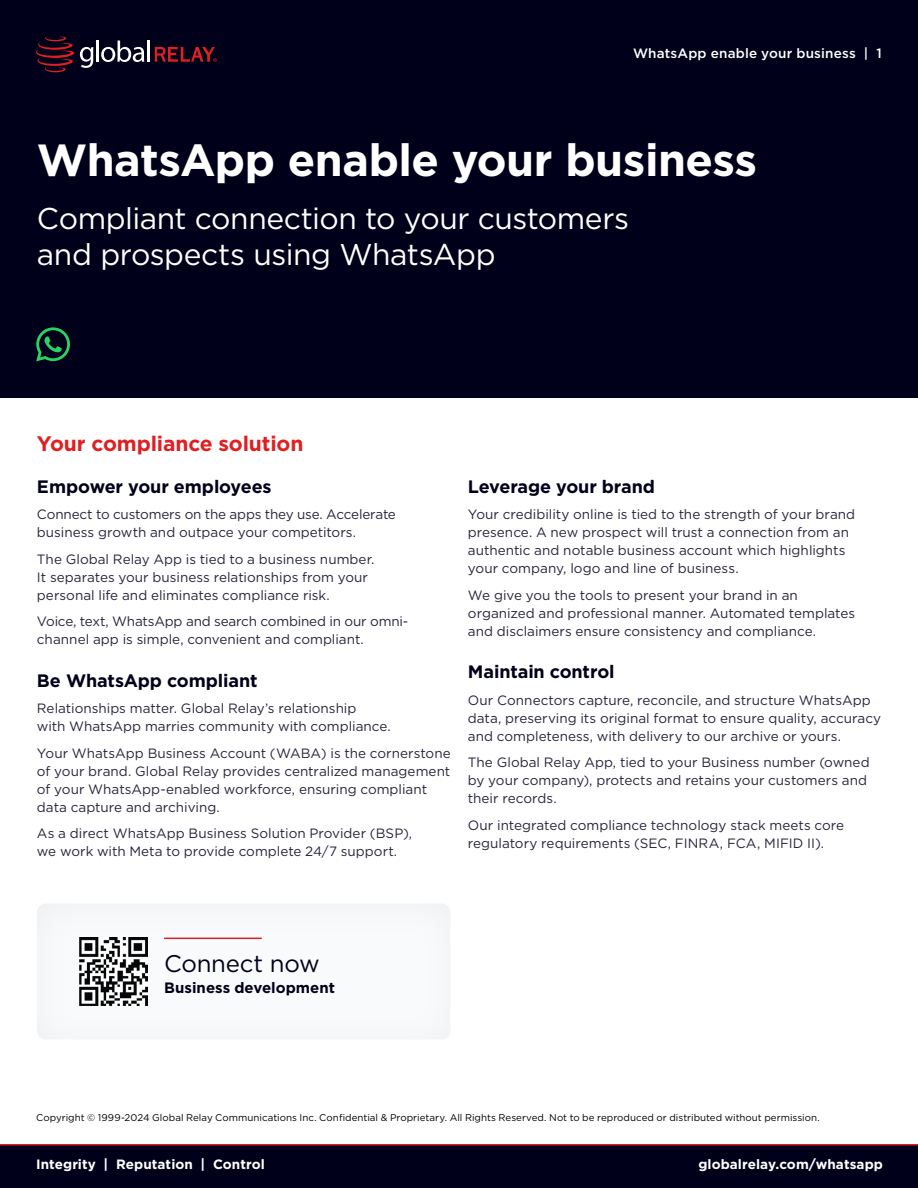
<style>
.page{position:relative;width:918px;height:1188px;background:#fff}
.page>*{position:absolute;margin:0;border:0;box-sizing:border-box;transform-origin:0 0}
.t1{font:700 45px "Gotham";letter-spacing:-.015em;color:#fff}
.t2{font:30px/36px "Gotham";letter-spacing:-.015em;color:#fff}
.t3{font:24px "Gotham";letter-spacing:-.01em;color:#00001a}
.t4{font:700 21px "Gotham";letter-spacing:-.005em;color:#e01f21}
.t5{font:700 18px "Gotham";letter-spacing:-.005em;color:#00001a}
.t6{font:700 15px "Gotham";color:#00001a}
.t7{font:13.5px/18px "Gotham";color:#26263c}
.t8{font:700 13.5px "Gotham";letter-spacing:.005em;color:#fff}
.t9{font:500 13.5px "Gotham";letter-spacing:.015em;color:#fff}
.t10{font:9.75px "Gotham";letter-spacing:.005em;color:#000}
</style>
<div class="page">
<div style="left:0;top:1145px;width:918px;height:43px;background:#00001a"></div>
<hr style="left:0;top:1144px;width:918px;height:1px;background:#e01f21">
<div style="left:0;top:0;width:918px;height:398px;background:#00001a"></div>
<hr style="left:96px;top:41px;width:3px;height:21px;background:#fff">
<svg style="left:101px;top:41px;width:43px;height:21px"></svg>
<hr style="left:147px;top:41px;width:3px;height:21px;background:#fff">
<svg style="left:36px;top:36px;width:57px;height:36px"></svg>
<svg style="left:155px;top:47px;width:62px;height:15px"></svg>
<svg style="left:36px;top:327px;width:34px;height:34px"></svg>
<div style="left:24px;top:893px;width:439px;height:147px;background:#f9fafb"></div>
<img style="left:79px;top:938px;width:68px;height:68px">
<hr style="left:164px;top:938px;width:98px;height:1px;background:#e01f21">
<p class="t9" style="left:633px;top:44px;width:250px">WhatsApp enable your business | 1</p>
<h1 class="t1" style="left:37px;top:131px;width:722px">WhatsApp enable your business</h1>
<h2 class="t2" style="left:37px;top:200px;width:594px">Compliant connection to your customers and prospects using WhatsApp</h2>
<h3 class="t4" style="left:37px;top:429px;width:268px">Your compliance solution</h3>
<h3 class="t5" style="left:37px;top:474px;width:236px">Empower your employees</h3>
<p class="t7" style="left:37px;top:505px;width:360px">Connect to customers on the apps they use. Accelerate business growth and outpace your competitors.</p>
<p class="t7" style="left:37px;top:550px;width:339px">The Global Relay App is tied to a business number.<br>It separates your business relationships from your personal life and eliminates compliance risk.</p>
<p class="t7" style="left:37px;top:612px;width:373px">Voice, text, WhatsApp and search combined in our omni&shy;channel app is simple, convenient and compliant.</p>
<h3 class="t5" style="left:37px;top:668px;width:222px">Be WhatsApp compliant</h3>
<p class="t7" style="left:37px;top:699px;width:355px">Relationships matter. Global Relay’s relationship<br>with WhatsApp marries community with compliance.</p>
<p class="t7" style="left:37px;top:743px;width:415px">Your WhatsApp Business Account (WABA) is the cornerstone of your brand. Global Relay provides centralized management of your WhatsApp-enabled workforce, ensuring compliant data capture and archiving.</p>
<p class="t7" style="left:37px;top:824px;width:377px">As a direct WhatsApp Business Solution Provider (BSP), we work with Meta to provide complete 24/7 support.</p>
<h3 class="t5" style="left:468px;top:474px;width:189px">Leverage your brand</h3>
<p class="t7" style="left:468px;top:505px;width:389px">Your credibility online is tied to the strength of your brand presence. A new prospect will trust a connection from an authentic and notable business account which highlights your company, logo and line of business.</p>
<p class="t7" style="left:468px;top:586px;width:389px">We give you the tools to present your brand in an organized and professional manner. Automated templates and disclaimers ensure consistency and compliance.</p>
<h3 class="t5" style="left:468px;top:660px;width:148px">Maintain control</h3>
<p class="t7" style="left:468px;top:690px;width:415px">Our Connectors capture, reconcile, and structure WhatsApp data, preserving its original format to ensure quality, accuracy and completeness, with delivery to our archive or yours.</p>
<p class="t7" style="left:468px;top:753px;width:403px">The Global Relay App, tied to your Business number (owned by your company), protects and retains your customers and their records.</p>
<p class="t7" style="left:468px;top:815px;width:378px">Our integrated compliance technology stack meets core regulatory requirements (SEC, FINRA, FCA, MIFID II).</p>
<h3 class="t3" style="left:164px;top:948px;width:157px">Connect now</h3>
<p class="t6" style="left:164px;top:978px;width:173px">Business development</p>
<p class="t10" style="left:36px;top:1111px;width:785px">Copyright © 1999-2024 Global Relay Communications Inc. Confidential &amp; Proprietary. All Rights Reserved. Not to be reproduced or distributed without permission.</p>
<p class="t8" style="left:36px;top:1155px;width:230px">Integrity | Reputation | Control</p>
<p class="t8" style="left:698px;top:1155px;width:186px">globalrelay.com/whatsapp</p>
</div>
